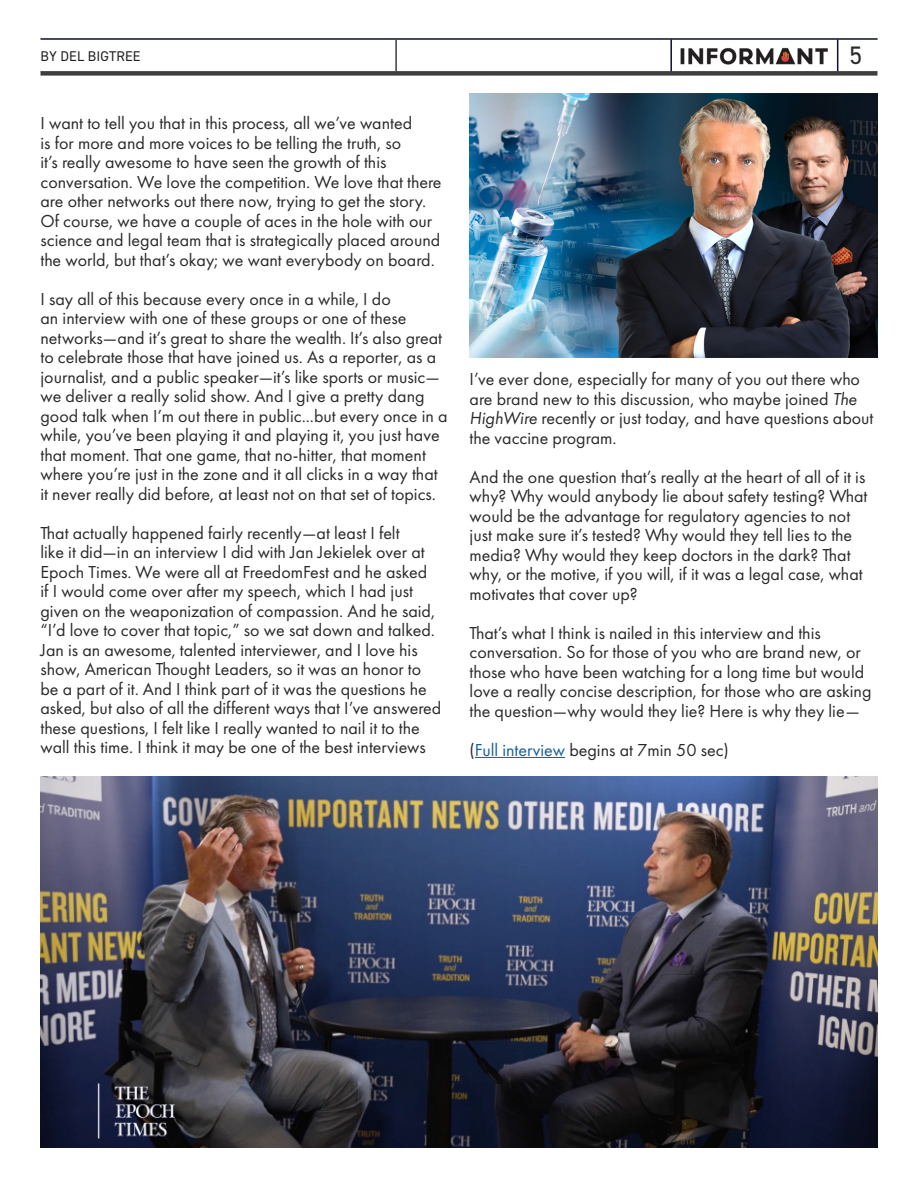
<style>
.page{position:relative;width:918px;height:1188px;background:#fff}
.page>*{position:absolute;margin:0;border:0;box-sizing:border-box;transform-origin:0 0}
.t1{font:25.35px "DIN2014";color:#2b292a}
.t2{font:18px/19.5px "Futura PT";color:#2b292a}
.Left_top_page_title{font:14.1px "DIN2014";letter-spacing:.01em;color:#231f20}
.s1{font-style:italic}
.s2{color:#175d9e}
</style>
<div class="page">
<hr style="left:40px;top:38px;width:838px;height:2px;background:#0c0f2c">
<hr style="left:670px;top:39px;width:2px;height:35px;background:#0c0f2c">
<hr style="left:837px;top:39px;width:1px;height:35px;background:#0c0f2c">
<img style="left:672px;top:38px;width:165px;height:33px">
<hr style="left:395px;top:40px;width:2px;height:31px;background:#3e3e3f">
<div style="left:40px;top:71px;width:838px;height:5px;background:#3e3e3f"></div>
<hr style="left:475px;top:757px;width:90px;height:1px;background:#175d9e">
<img style="left:40px;top:777px;width:838px;height:371px">
<img style="left:470px;top:94px;width:408px;height:264px">
<p class="Left_top_page_title" style="left:41px;top:48px;width:101px">BY DEL BIGTREE</p>
<h1 class="t1" style="left:850px;top:39px;width:14px">5</h1>
<p class="t2" style="left:40px;top:114px;width:403px">I want to tell you that in this process, all we’ve wanted<br>is for more and more voices to be telling the truth, so<br>it’s really awesome to have seen the growth of this conversation. We love the competition. We love that there are other networks out there now, trying to get the story.</p>
<p class="t2" style="left:40px;top:211px;width:401px">Of course, we have a couple of aces in the hole with our science and legal team that is strategically placed around the world, but that’s okay; we want everybody on board.</p>
<p class="t2" style="left:40px;top:289px;width:409px">I say all of this because every once in a while, I do<br>an interview with one of these groups or one of these networks—and it’s great to share the wealth. It’s also great to celebrate those that have joined us. As a reporter, as a journalist, and a public speaker—it’s like sports or music— we deliver a really solid show. And I give a pretty dang good talk when I’m out there in public...but every once in a while, you’ve been playing it and playing it, you just have that moment. That one game, that no-hitter, that moment where you’re just in the zone and it all clicks in a way that it never really did before, at least not on that set of topics.</p>
<p class="t2" style="left:40px;top:523px;width:402px">That actually happened fairly recently—at least I felt<br>like it did—in an interview I did with Jan Jekielek over at Epoch Times. We were all at FreedomFest and he asked<br>if I would come over after my speech, which I had just given on the weaponization of compassion. And he said, “I’d love to cover that topic,” so we sat down and talked.<br>Jan is an awesome, talented interviewer, and I love his show, American Thought Leaders, so it was an honor to be a part of it. And I think part of it was the questions he asked, but also of all the different ways that I’ve answered these questions, I felt like I really wanted to nail it to the wall this time. I think it may be one of the best interviews</p>
<p class="t2" style="left:470px;top:369px;width:405px">I’ve ever done, especially for many of you out there who are brand new to this discussion, who maybe joined <span class="s1">The HighWire</span> recently or just today, and have questions about the vaccine program.</p>
<p class="t2" style="left:470px;top:467px;width:399px">And the one question that’s really at the heart of all of it is why? Why would anybody lie about safety testing? What would be the advantage for regulatory agencies to not just make sure it’s tested? Why would they tell lies to the media? Why would they keep doctors in the dark? That why, or the motive, if you will, if it was a legal case, what motivates that cover up?</p>
<p class="t2" style="left:470px;top:623px;width:403px">That’s what I think is nailed in this interview and this conversation. So for those of you who are brand new, or those who have been watching for a long time but would love a really concise description, for those who are asking the question—why would they lie? Here is why they lie—</p>
<p class="t2" style="left:470px;top:740px;width:261px">(<span class="s2">Full interview</span> begins at 7min 50 sec)</p>
</div>
